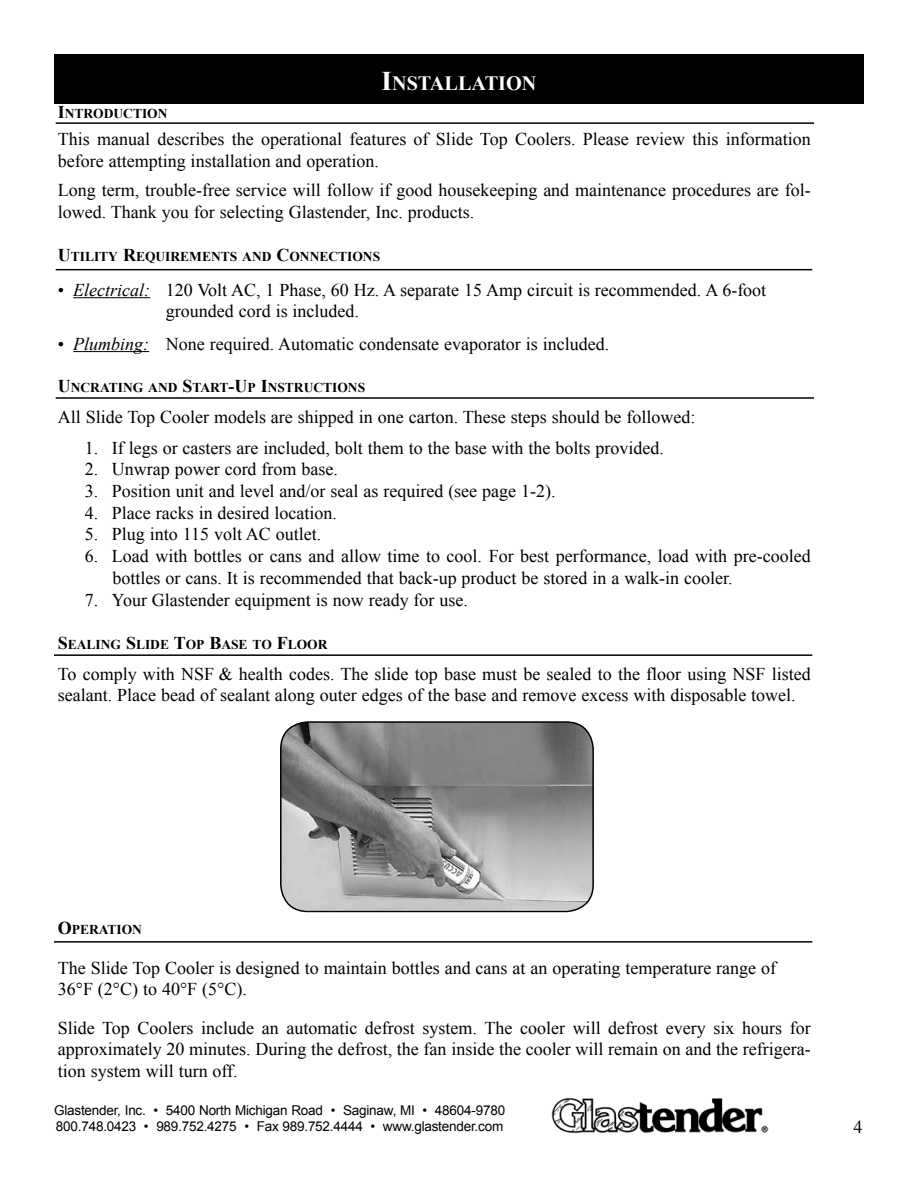
<style>
.page{position:relative;width:918px;height:1188px;background:#fff}
.page>*{position:absolute;margin:0;border:0;box-sizing:border-box;transform-origin:0 0}
.t1{font:700 20.25px "Times New Roman";color:#fff}
.t2{font:18px/21.8px "Times New Roman";color:#000}
.t3{font:13.5px/16.2px "Arial";letter-spacing:-.015em;color:#000}
.t4{font:700 13.5px "Times New Roman";color:#000}
.s1{font-size:27px}
.s2{font-size:18px}
.s3{font-style:italic}
</style>
<div class="page">
<div style="left:54px;top:54px;width:810px;height:50px;background:#000"></div>
<img style="left:551px;top:1098px;width:218px;height:35px">
<hr style="left:73px;top:297px;width:77px;height:1px;background:#000">
<hr style="left:73px;top:351px;width:76px;height:1px;background:#000">
<hr style="left:56px;top:122px;width:758px;height:2px;background:#000">
<hr style="left:56px;top:269px;width:756px;height:1px;background:#000">
<hr style="left:56px;top:397px;width:758px;height:2px;background:#000">
<hr style="left:54px;top:654px;width:758px;height:2px;background:#000">
<img style="left:281px;top:722px;width:312px;height:188px">
<div style="left:280px;top:721px;width:314px;height:191px;border:2px solid #000;border-radius:27px"></div>
<hr style="left:54px;top:941px;width:758px;height:2px;background:#000">
<p class="t1" style="left:382px;top:69px;width:156px"><span class="s1">I</span>NSTALLATION</p>
<p class="t4" style="left:58px;top:104px;width:111px"><span class="s2">I</span>NTRODUCTION</p>
<p class="t2" style="left:58px;top:128px;width:755px">This manual describes the operational features of Slide Top Coolers. Please review this information before attempting installation and operation.</p>
<p class="t2" style="left:58px;top:179px;width:755px">Long term, trouble-free service will follow if good housekeeping and maintenance procedures are fol&shy;lowed. Thank you for selecting Glastender, Inc. products.</p>
<p class="t4" style="left:58px;top:247px;width:323px"><span class="s2">U</span>TILITY <span class="s2">R</span>EQUIREMENTS AND <span class="s2">C</span>ONNECTIONS</p>
<p class="t2" style="left:166px;top:279px;width:602px;text-indent:-108px">• <span class="s3">Electrical:</span> 120 Volt AC, 1 Phase, 60 Hz. A separate 15 Amp circuit is recommended. A 6-foot grounded cord is included.</p>
<p class="t2" style="left:58px;top:332px;width:553px">• <span class="s3">Plumbing:</span> None required. Automatic condensate evaporator is included.</p>
<p class="t4" style="left:58px;top:378px;width:308px"><span class="s2">U</span>NCRATING AND <span class="s2">S</span>TART<span class="s2">-U</span>P <span class="s2">I</span>NSTRUCTIONS</p>
<p class="t2" style="left:58px;top:406px;width:639px">All Slide Top Cooler models are shipped in one carton. These steps should be followed:</p>
<p class="t2" style="left:85px;top:437px;width:581px">1. If legs or casters are included, bolt them to the base with the bolts provided.</p>
<p class="t2" style="left:85px;top:458px;width:255px">2. Unwrap power cord from base.</p>
<p class="t2" style="left:85px;top:480px;width:472px">3. Position unit and level and/or seal as required (see page 1-2).</p>
<p class="t2" style="left:85px;top:502px;width:254px">4. Place racks in desired location.</p>
<p class="t2" style="left:85px;top:523px;width:238px">5. Plug into 115 volt AC outlet.</p>
<p class="t2" style="left:113px;top:545px;width:700px;text-indent:-28px">6. Load with bottles or cans and allow time to cool. For best performance, load with pre-cooled bottles or cans. It is recommended that back-up product be stored in a walk-in cooler.</p>
<p class="t2" style="left:85px;top:588px;width:385px">7. Your Glastender equipment is now ready for use.</p>
<p class="t4" style="left:58px;top:635px;width:271px"><span class="s2">S</span>EALING <span class="s2">S</span>LIDE <span class="s2">T</span>OP <span class="s2">B</span>ASE TO <span class="s2">F</span>LOOR</p>
<p class="t2" style="left:58px;top:662px;width:755px">To comply with NSF &amp; health codes. The slide top base must be sealed to the floor using NSF listed sealant. Place bead of sealant along outer edges of the base and remove excess with disposable towel.</p>
<p class="t4" style="left:58px;top:920px;width:86px"><span class="s2">O</span>PERATION</p>
<p class="t2" style="left:58px;top:957px;width:720px">The Slide Top Cooler is designed to maintain bottles and cans at an operating temperature range of<br>36°F (2°C) to 40°F (5°C).</p>
<p class="t2" style="left:58px;top:1016px;width:754px;text-align:justify">Slide Top Coolers include an automatic defrost system. The cooler will defrost every six hours for approximately 20 minutes. During the defrost, the fan inside the cooler will remain on and the refrigera&shy;tion system will turn off.</p>
<p class="t3" style="left:54px;top:1102px;width:453px">Glastender, Inc. • 5400 North Michigan Road • Saginaw, MI • 48604-9780<br>800.748.0423 • 989.752.4275 • Fax 989.752.4444 • www.glastender.com</p>
<p class="t2" style="left:854px;top:1115px;width:10px">4</p>
</div>
